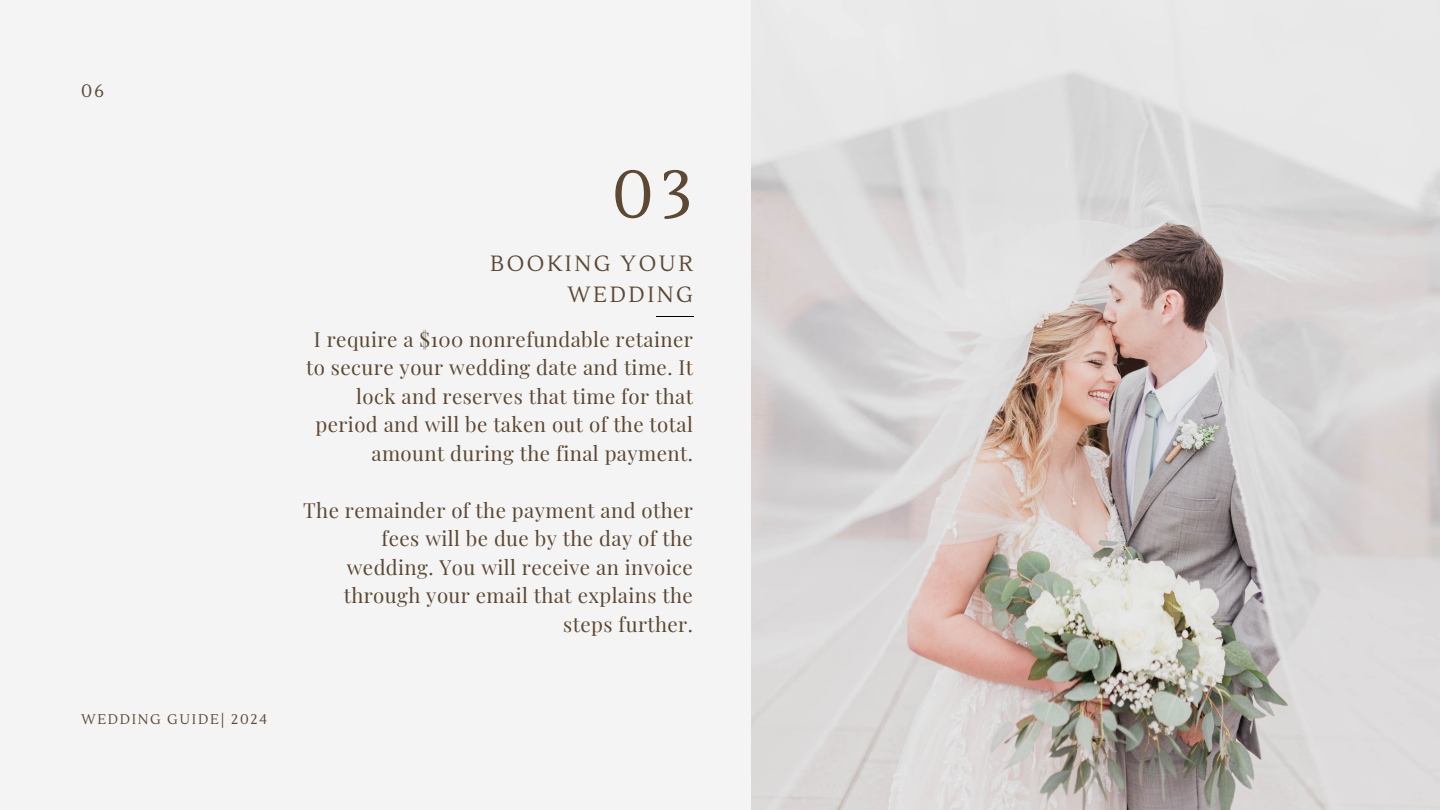
<style>
.page{position:relative;width:1440px;height:810px;background:#f4f4f4}
.page>*{position:absolute;margin:0;border:0;box-sizing:border-box;transform-origin:0 0}
.t1{font:67px "Lustria";color:#5c4833}
.t2{font:22px/30.8px "Lustria";letter-spacing:.115em;color:#5c4833;text-align:right}
.t3{font:20.4px/28.5px "Playfair Display";letter-spacing:.02em;color:#5c4833;text-align:right}
.t4{font:18px "Lustria";color:#5c4833}
.t5{font:14px "Lustria";letter-spacing:.115em;color:#5c4833}
</style>
<div class="page">
<hr style="left:656px;top:316px;width:37px;height:1px;background:#000">
<img style="left:751px;top:0;width:689px;height:810px">
<p class="t4" style="left:81px;top:80px;width:25px">06</p>
<p class="t5" style="left:81px;top:711px;width:187px">WEDDING GUIDE| 2024</p>
<p class="t1" style="left:612px;top:154px;width:82px">03</p>
<p class="t2" style="left:490px;top:249px;width:204px">BOOKING YOUR<br>WEDDING</p>
<p class="t3" style="left:306px;top:324px;width:388px">I require a $100 nonrefundable retainer to secure your wedding date and time. It lock and reserves that time for that period and will be taken out of the total amount during the final payment.</p>
<p class="t3" style="left:303px;top:495px;width:391px">The remainder of the payment and other fees will be due by the day of the wedding. You will receive an invoice through your email that explains the steps further.</p>
</div>
